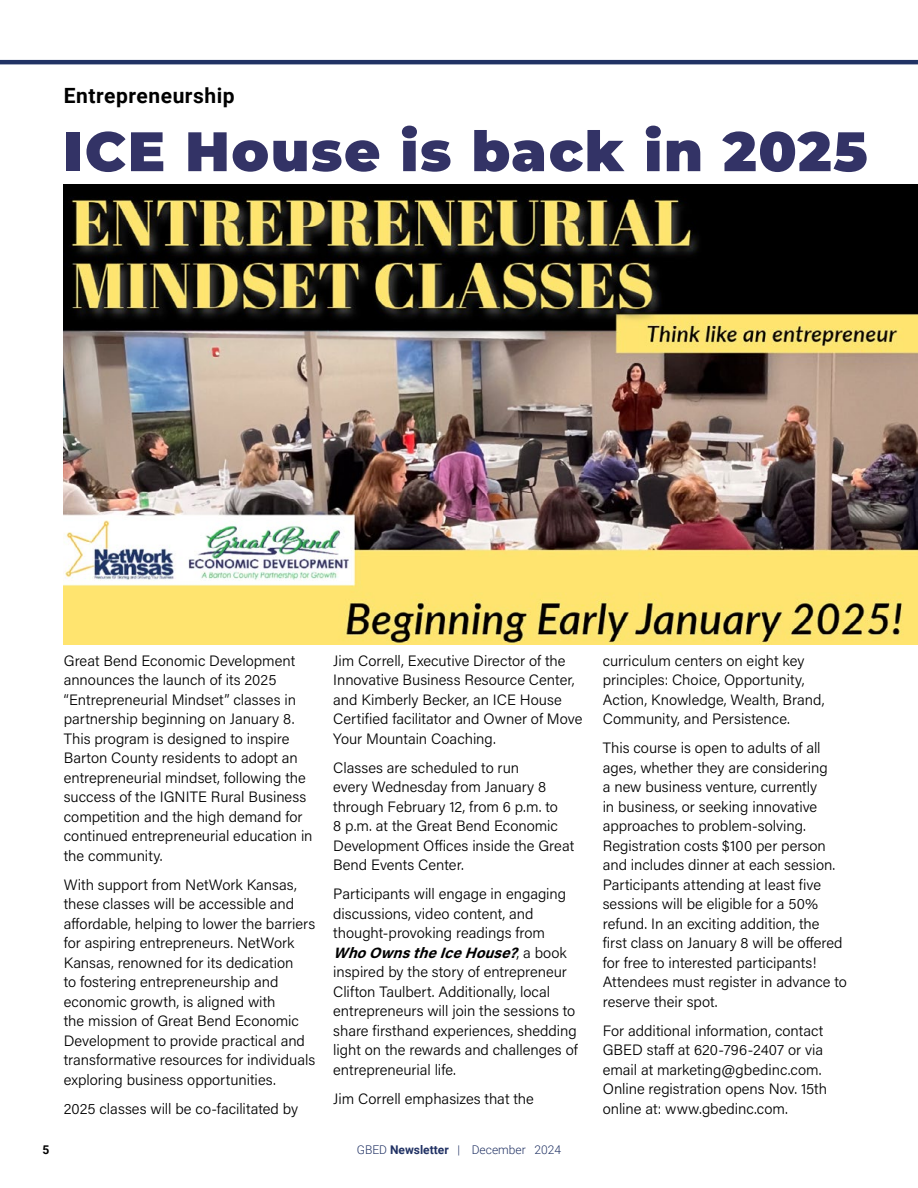
<style>
.page{position:relative;width:918px;height:1188px;background:#fff}
.page>*{position:absolute;margin:0;border:0;box-sizing:border-box;transform-origin:0 0}
.t1{font:900 55.5px "Montserrat";letter-spacing:.03em;color:#336}
.t2{font:700 21px "Roboto";letter-spacing:.025em;color:#000}
.t3{font:300 15px/19.5px "Acumin Pro";color:#000}
.t4{font:300 12px "Roboto";color:#213264}
.t5{font:700 12px "Roboto";color:#000}
.s1{font-weight:700;font-style:italic}
.s2{font-weight:700}
</style>
<div class="page">
<img style="left:64px;top:184px;width:854px;height:461px">
<hr style="left:0;top:60px;width:918px;height:4px;background:#213264">
<h2 class="t2" style="left:64px;top:81px;width:172px">Entrepreneurship</h2>
<h1 class="t1" style="left:64px;top:110px;width:805px">ICE House is back in 2025</h1>
<p class="t3" style="left:64px;top:650px;width:250px">Great Bend Economic Development announces the launch of its 2025 “Entrepreneurial Mindset” classes in partnership beginning on January 8.<br>This program is designed to inspire Barton County residents to adopt an entrepreneurial mindset, following the success of the IGNITE Rural Business competition and the high demand for continued entrepreneurial education in the community.</p>
<p class="t3" style="left:64px;top:874px;width:253px">With support from NetWork Kansas, these classes will be accessible and affordable, helping to lower the barriers for aspiring entrepreneurs. NetWork Kansas, renowned for its dedication<br>to fostering entrepreneurship and economic growth, is aligned with<br>the mission of Great Bend Economic Development to provide practical and transformative resources for individuals exploring business opportunities.</p>
<p class="t3" style="left:64px;top:1098px;width:236px">2025 classes will be co-facilitated by</p>
<p class="t3" style="left:333px;top:650px;width:251px">Jim Correll, Executive Director of the Innovative Business Resource Center, and Kimberly Becker, an ICE House Certified facilitator and Owner of Move Your Mountain Coaching.</p>
<p class="t3" style="left:333px;top:757px;width:243px">Classes are scheduled to run<br>every Wednesday from January 8 through February 12, from 6 p.m. to<br>8 p.m. at the Great Bend Economic<br>Development Offices inside the Great<br>Bend Events Center.</p>
<p class="t3" style="left:333px;top:884px;width:246px">Participants will engage in engaging discussions, video content, and thought-provoking readings from <span class="s1">WhoOwnstheIceHouse?</span>, a b o o k inspired by the story of entrepreneur Clifton Taulbert. Additionally, local entrepreneurs will join the sessions to share firsthand experiences, shedding light on the rewards and challenges of entrepreneurial life.</p>
<p class="t3" style="left:333px;top:1089px;width:202px">Jim Correll emphasizes that the</p>
<p class="t5" style="left:43px;top:1141px;width:8px">5</p>
<p class="t4" style="left:357px;top:1141px;width:206px">GBED <span class="s2">Newsletter</span> | December 2024</p>
<p class="t3" style="left:603px;top:650px;width:223px">curriculum centers on eight key principles: Choice, Opportunity, Action, Knowledge, Wealth, Brand, Community, and Persistence.</p>
<p class="t3" style="left:603px;top:738px;width:246px">This course is open to adults of all ages, whether they are considering<br>a new business venture, currently<br>in business, or seeking innovative approaches to problem-solving.<br>Registration costs $100 per person and includes dinner at each session.<br>Participants attending at least five sessions will be eligible for a 50% refund. In an exciting addition, the first class on January 8 will be offered for free to interested participants!<br>Attendees must register in advance to reserve their spot.</p>
<p class="t3" style="left:603px;top:1020px;width:226px">For additional information, contact GBED staff at 620-796-2407 or via email at marketing@gbedinc.com.<br>Online registration opens Nov. 15th online at: www.gbedinc.com.</p>
</div>
